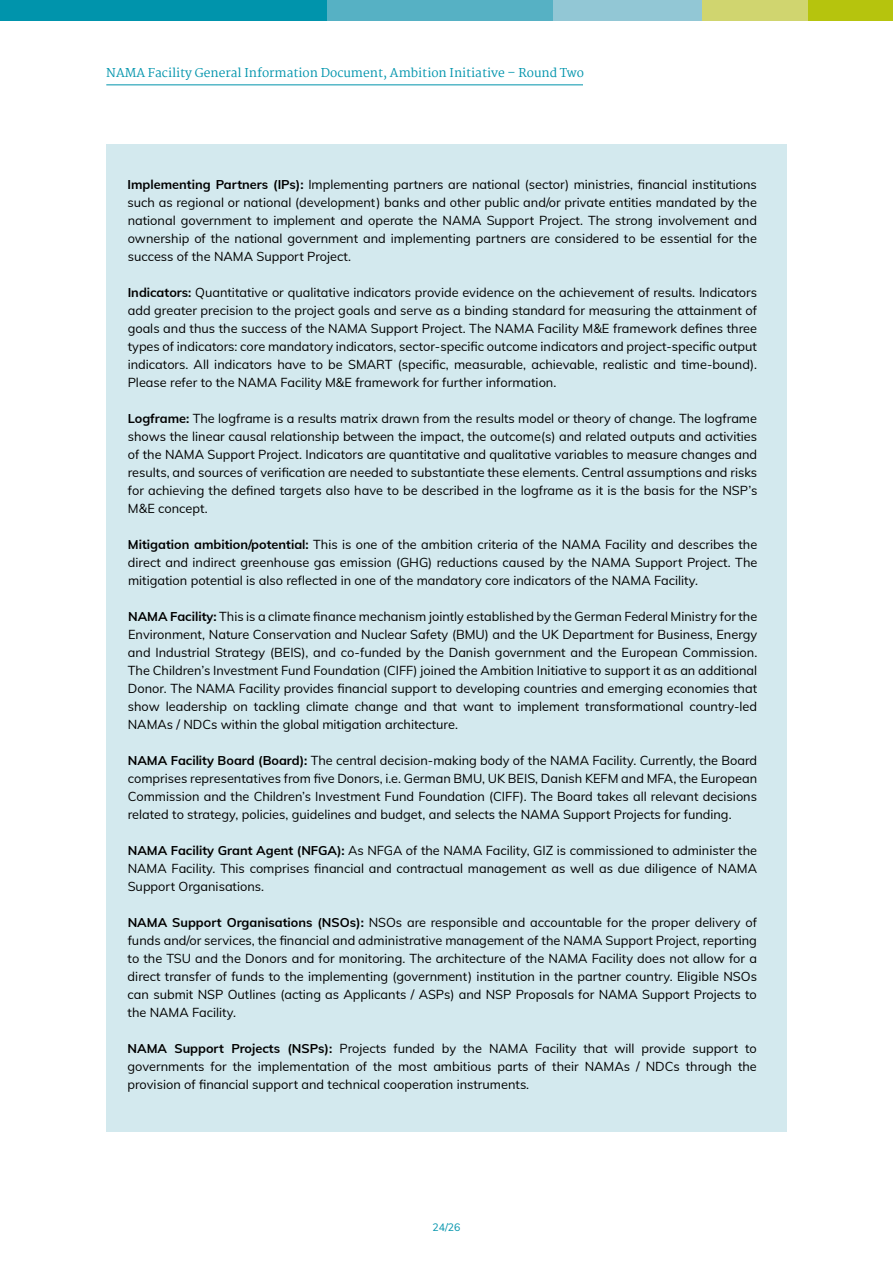
<style>
.page{position:relative;width:893px;height:1263px;background:#fff}
.page>*{position:absolute;margin:0;border:0;box-sizing:border-box;transform-origin:0 0}
.t1{font:12.75px/18px "Muli";color:#000;text-align:justify}
.t2{font:12px "Martel";color:#0094ac}
.t3{font:10.5px "Muli";color:#0094ac}
.s1{font-weight:700}
</style>
<div class="page">
<div style="left:790px;top:0;width:103px;height:20px;background:#b6c40d"></div>
<div style="left:702px;top:0;width:106px;height:20px;background:#d0d56f"></div>
<div style="left:553px;top:0;width:149px;height:20px;background:#92c7d5"></div>
<div style="left:327px;top:0;width:226px;height:20px;background:#56b1c4"></div>
<div style="left:0;top:0;width:327px;height:20px;background:#0094ac"></div>
<hr style="left:106px;top:84px;width:477px;height:1px;background:#0094ac">
<div style="left:106px;top:144px;width:681px;height:987px;background:#d3e9ee"></div>
<p class="t2" style="left:106px;top:65px;width:479px">NAMA Facility General Information Document, Ambition Initiative – Round Two</p>
<p class="t1" style="left:128px;top:175px;width:631px"><span class="s1">Implementing Partners (IPs):</span> Implementing partners are national (sector) ministries, financial institutions such as regional or national (development) banks and other public and/or private entities mandated by the national government to implement and operate the NAMA Support Project. The strong involvement and ownership of the national government and implementing partners are considered to be essential for the success of the NAMA Support Project.</p>
<p class="t1" style="left:128px;top:283px;width:631px"><span class="s1">Indicators:</span> Quantitative or qualitative indicators provide evidence on the achievement of results. Indicators add greater precision to the project goals and serve as a binding standard for measuring the attainment of goals and thus the success of the NAMA Support Project. The NAMA Facility M&amp;E framework defines three types of indicators: core mandatory indicators, sector-specific outcome indicators and project-specific output indicators. All indicators have to be SMART (specific, measurable, achievable, realistic and time-bound).<br>Please refer to the NAMA Facility M&amp;E framework for further information.</p>
<p class="t1" style="left:128px;top:409px;width:631px"><span class="s1">Logframe:</span> The logframe is a results matrix drawn from the results model or theory of change. The logframe shows the linear causal relationship between the impact, the outcome(s) and related outputs and activities of the NAMA Support Project. Indicators are quantitative and qualitative variables to measure changes and results, and sources of verification are needed to substantiate these elements. Central assumptions and risks for achieving the defined targets also have to be described in the logframe as it is the basis for the NSP’s M&amp;E concept.</p>
<p class="t1" style="left:128px;top:535px;width:631px"><span class="s1">Mitigation ambition/potential:</span> This is one of the ambition criteria of the NAMA Facility and describes the direct and indirect greenhouse gas emission (GHG) reductions caused by the NAMA Support Project. The mitigation potential is also reflected in one of the mandatory core indicators of the NAMA Facility.</p>
<p class="t1" style="left:128px;top:607px;width:631px"><span class="s1">NAMA Facility:</span> This is a climate finance mechanism jointly established by the German Federal Ministry for the Environment, Nature Conservation and Nuclear Safety (BMU) and the UK Department for Business, Energy and Industrial Strategy (BEIS), and co-funded by the Danish government and the European Commission.<br>The Children’s Investment Fund Foundation (CIFF) joined the Ambition Initiative to support it as an additional Donor. The NAMA Facility provides financial support to developing countries and emerging economies that show leadership on tackling climate change and that want to implement transformational country-led NAMAs / NDCs within the global mitigation architecture.</p>
<p class="t1" style="left:128px;top:751px;width:631px"><span class="s1">NAMA Facility Board (Board):</span> The central decision-making body of the NAMA Facility. Currently, the Board comprises representatives from five Donors, i.e. German BMU, UK BEIS, Danish KEFM and MFA, the European Commission and the Children’s Investment Fund Foundation (CIFF). The Board takes all relevant decisions related to strategy, policies, guidelines and budget, and selects the NAMA Support Projects for funding.</p>
<p class="t1" style="left:128px;top:841px;width:631px"><span class="s1">NAMA Facility Grant Agent (NFGA):</span> As NFGA of the NAMA Facility, GIZ is commissioned to administer the NAMA Facility. This comprises financial and contractual management as well as due diligence of NAMA Support Organisations.</p>
<p class="t1" style="left:128px;top:913px;width:631px"><span class="s1">NAMA Support Organisations (NSOs):</span> NSOs are responsible and accountable for the proper delivery of funds and/or services, the financial and administrative management of the NAMA Support Project, reporting to the TSU and the Donors and for monitoring. The architecture of the NAMA Facility does not allow for a direct transfer of funds to the implementing (government) institution in the partner country. Eligible NSOs can submit NSP Outlines (acting as Applicants / ASPs) and NSP Proposals for NAMA Support Projects to the NAMA Facility.</p>
<p class="t1" style="left:128px;top:1039px;width:631px"><span class="s1">NAMA Support Projects (NSPs):</span> Projects funded by the NAMA Facility that will provide support to governments for the implementation of the most ambitious parts of their NAMAs / NDCs through the provision of financial support and technical cooperation instruments.</p>
<p class="t3" style="left:432px;top:1219px;width:30px">24/26</p>
</div>
